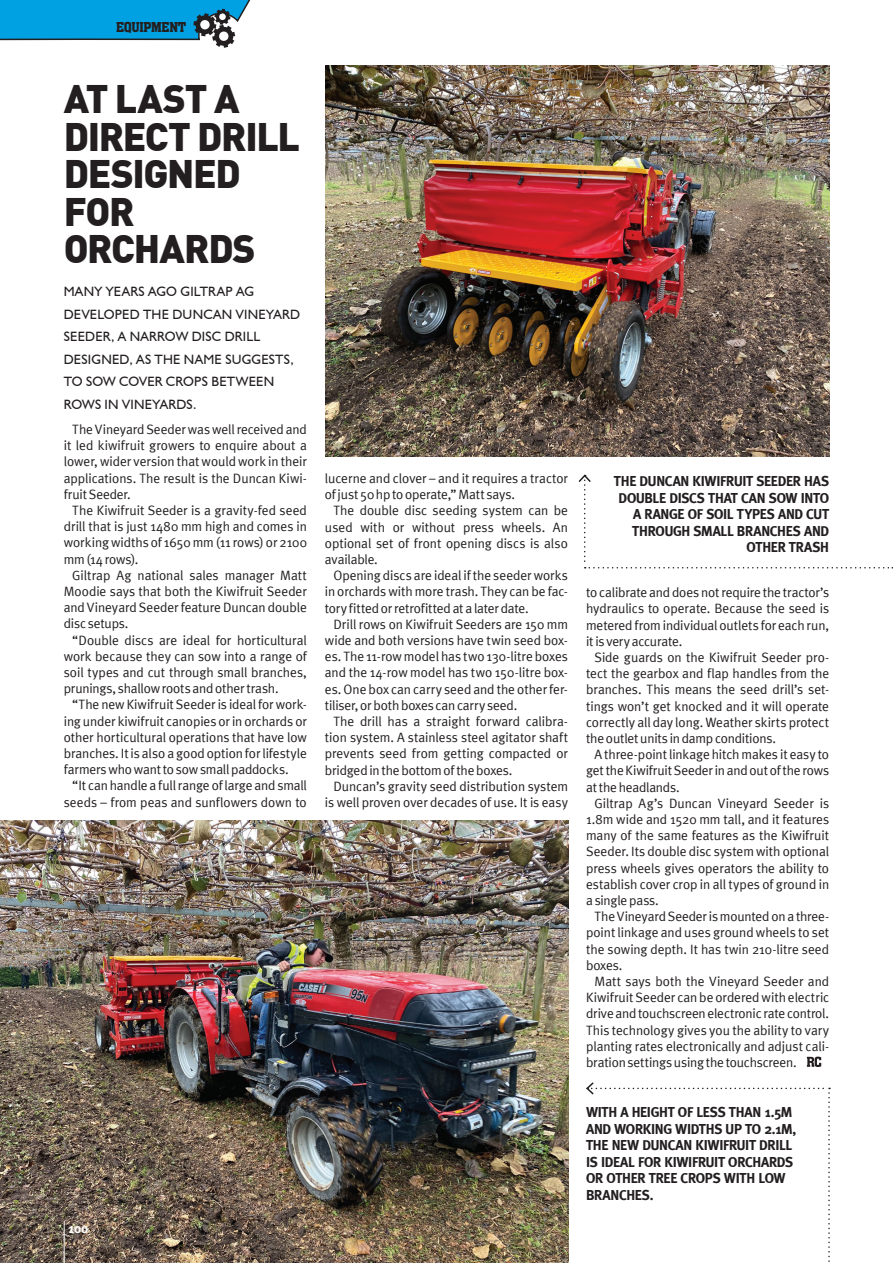
<style>
.page{position:relative;width:893px;height:1263px;background:#fff}
.page>*{position:absolute;margin:0;border:0;box-sizing:border-box;transform-origin:0 0}
.t1{font:900 39px/37.5px "DIN";letter-spacing:-.035em;color:#231f20}
.t2{font:500 15px "Aachen Std";letter-spacing:-.025em;color:#231f20}
.t3{font:700 14.25px/16.5px "Meta";letter-spacing:-.02em;color:#231f20;text-align:right}
.t4{font:13.5px/16.2px "Meta Plus Normal Roman";letter-spacing:-.005em;color:#231f20;text-align:justify}
.t5{font:13.5px/22.5px "Humanist 521 BT";letter-spacing:.015em;color:#231f20}
.t6{font:700 13.5px "Meta";color:#fff}
</style>
<div class="page">
<img style="left:0;top:821px;width:568px;height:442px">
<svg style="left:807px;top:1056px;width:14px;height:11px"></svg>
<svg style="left:578px;top:474px;width:315px;height:94px"></svg>
<svg style="left:586px;top:1082px;width:244px;height:180px"></svg>
<hr style="left:64px;top:1220px;width:1px;height:43px;background:#fff">
<svg style="left:0;top:0;width:251px;height:48px"></svg>
<img style="left:325px;top:65px;width:505px;height:392px">
<p class="t2" style="left:116px;top:19px;width:72px">EQUIPMENT</p>
<h1 class="t1" style="left:64px;top:78px;width:238px">AT LAST A<br>DIRECT DRILL<br>DESIGNED<br>FOR<br>ORCHARDS</h1>
<p class="t5" style="left:64px;top:280px;width:238px">MANY YEARS AGO GILTRAP AG<br>DEVELOPED THE DUNCAN VINEYARD<br>SEEDER, A NARROW DISC DRILL<br>DESIGNED, AS THE NAME SUGGESTS,<br>TO SOW COVER CROPS BETWEEN<br>ROWS IN VINEYARDS.</p>
<p class="t4" style="left:64px;top:421px;width:245px;text-indent:9px">The Vineyard Seeder was well received and it led kiwifruit growers to enquire about a lower, wider version that would work in their applications. The result is the Duncan Kiwi&shy;fruit Seeder.</p>
<p class="t4" style="left:64px;top:502px;width:245px;text-indent:9px">The Kiwifruit Seeder is a gravity-fed seed drill that is just 1480 mm high and comes in working widths of 1650 mm (11 rows) or 2100 mm (14 rows).</p>
<p class="t4" style="left:64px;top:567px;width:245px;text-indent:9px">Giltrap Ag national sales manager Matt Moodie says that both the Kiwifruit Seeder and Vineyard Seeder feature Duncan double disc setups.</p>
<p class="t4" style="left:64px;top:632px;width:245px;text-indent:9px">“Double discs are ideal for horticultural work because they can sow into a range of soil types and cut through small branches, prunings, shallow roots and other trash.</p>
<p class="t4" style="left:64px;top:696px;width:245px;text-indent:9px">“The new Kiwifruit Seeder is ideal for work&shy;ing under kiwifruit canopies or in orchards or other horticultural operations that have low branches. It is also a good option for lifestyle farmers who want to sow small paddocks.</p>
<p class="t4" style="left:64px;top:777px;width:245px;text-align:right">“It can handle a full range of large and small seeds – from peas and sunflowers down to</p>
<p class="t4" style="left:325px;top:470px;width:245px">lucerne and clover – and it requires a tractor of just 50 hp to operate,” Matt says.</p>
<p class="t4" style="left:325px;top:502px;width:245px;text-indent:9px">The double disc seeding system can be used with or without press wheels. An optional set of front opening discs is also available.</p>
<p class="t4" style="left:325px;top:567px;width:245px;text-indent:9px">Opening discs are ideal if the seeder works in orchards with more trash. They can be fac&shy;tory fitted or retrofitted at a later date.</p>
<p class="t4" style="left:325px;top:616px;width:245px;text-indent:9px">Drill rows on Kiwifruit Seeders are 150 mm wide and both versions have twin seed box&shy;es. The 11-row model has two 130-litre boxes and the 14-row model has two 150-litre box&shy;es. One box can carry seed and the other fer&shy;tiliser, or both boxes can carry seed.</p>
<p class="t4" style="left:325px;top:713px;width:245px;text-indent:9px">The drill has a straight forward calibra&shy;tion system. A stainless steel agitator shaft prevents seed from getting compacted or bridged in the bottom of the boxes.</p>
<p class="t4" style="left:325px;top:778px;width:245px;text-align:right">Duncan’s gravity seed distribution system is well proven over decades of use. It is easy</p>
<p class="t6" style="left:68px;top:1220px;width:22px">100</p>
<p class="t3" style="left:614px;top:473px;width:217px">THE DUNCAN KIWIFRUIT SEEDER HAS<br>DOUBLE DISCS THAT CAN SOW INTO<br>A RANGE OF SOIL TYPES AND CUT<br>THROUGH SMALL BRANCHES AND<br>OTHER TRASH</p>
<p class="t4" style="left:586px;top:584px;width:245px">to calibrate and does not require the tractor’s hydraulics to operate. Because the seed is metered from individual outlets for each run, it is very accurate.</p>
<p class="t4" style="left:586px;top:649px;width:245px;text-indent:9px">Side guards on the Kiwifruit Seeder pro&shy;tect the gearbox and flap handles from the branches. This means the seed drill’s set&shy;tings won’t get knocked and it will operate correctly all day long. Weather skirts protect the outlet units in damp conditions.</p>
<p class="t4" style="left:586px;top:746px;width:245px;text-indent:9px">A three-point linkage hitch makes it easy to get the Kiwifruit Seeder in and out of the rows at the headlands.</p>
<p class="t4" style="left:586px;top:795px;width:245px;text-indent:9px">Giltrap Ag’s Duncan Vineyard Seeder is 1.8m wide and 1520 mm tall, and it features many of the same features as the Kiwifruit Seeder. Its double disc system with optional press wheels gives operators the ability to establish cover crop in all types of ground in a single pass.</p>
<p class="t4" style="left:586px;top:908px;width:245px;text-indent:9px">The Vineyard Seeder is mounted on a three&shy;point linkage and uses ground wheels to set the sowing depth. It has twin 210-litre seed boxes.</p>
<p class="t4" style="left:586px;top:973px;width:245px;text-indent:9px">Matt says both the Vineyard Seeder and Kiwifruit Seeder can be ordered with electric drive and touchscreen electronic rate control.<br>This technology gives you the ability to vary planting rates electronically and adjust cali&shy;bration settings using the touchscreen.</p>
<p class="t3" style="left:586px;top:1104px;width:212px;text-align:left">WITH A HEIGHT OF LESS THAN 1.5M<br>AND WORKING WIDTHS UP TO 2.1M,<br>THE NEW DUNCAN KIWIFRUIT DRILL<br>IS IDEAL FOR KIWIFRUIT ORCHARDS<br>OR OTHER TREE CROPS WITH LOW<br>BRANCHES.</p>
</div>
